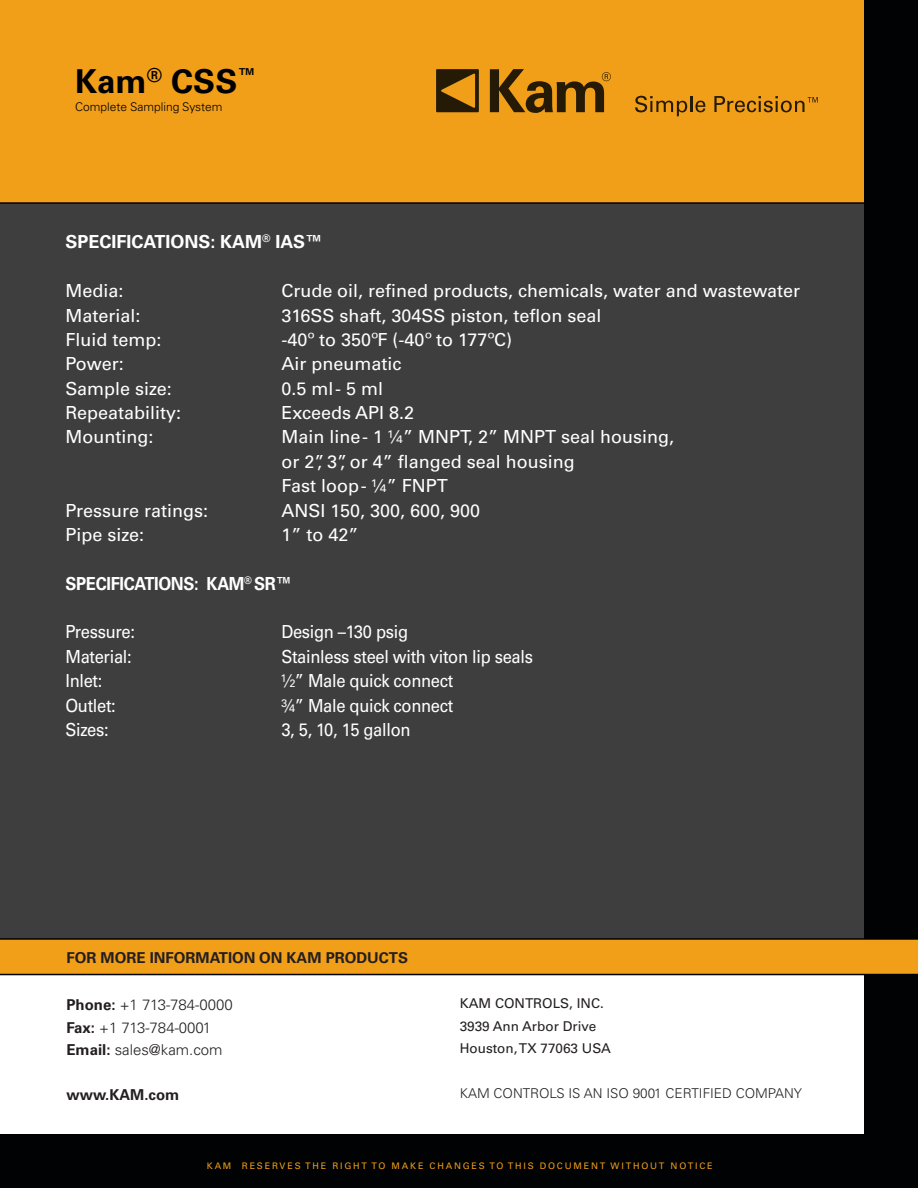
<style>
.page{position:relative;width:918px;height:1188px;background:#fff}
.page>*{position:absolute;margin:0;border:0;box-sizing:border-box;transform-origin:0 0}
.t1{font:700 33px "Univers LT Pro 65";color:#000}
.t2{font:18px/24.3px "Univers LT Pro 55 Roman";color:#fff}
.t3{font:18px "Univers LT Pro 55 Roman";letter-spacing:-.02em;color:#fff;scale:.92 1}
.t4{font:700 18px "Univers LT Pro 65";color:#fff}
.t5{font:700 18px "Univers LT Pro 65";letter-spacing:-.02em;color:#fff;scale:.92 1}
.t6{font:18px "Univers LT Pro 55 Roman";color:#fff;scale:.92 1}
.t7{font:300 15px/22.5px "Univers LT Pro 45";color:#231f20}
.t8{font:700 15px "Univers LT Pro 65";color:#231f20}
.t9{font:13.5px/22.5px "Univers LT Pro 55 Roman";color:#231f20}
.t10{font:300 13.5px "Univers LT Pro 45";color:#231f20}
.t11{font:300 12px "Univers LT Pro 45";color:#000}
.t12{font:9px "Univers LT Pro 55 Roman";letter-spacing:.2em;color:#f19e19}
.s1{font-family:"Univers LT Pro 65";font-weight:700}
</style>
<div class="page">
<div style="left:0;top:0;width:864px;height:203px;background:#f19e19"></div>
<div style="left:0;top:203px;width:864px;height:749px;background:#3e3e3f"></div>
<div style="left:864px;top:0;width:54px;height:1176px;background:#010203"></div>
<div style="left:0;top:1134px;width:918px;height:54px;background:#010203"></div>
<div style="left:0;top:940px;width:918px;height:34px;background:#f19e19"></div>
<hr style="left:0;top:974px;width:918px;height:1px;background:#010203">
<hr style="left:0;top:938px;width:918px;height:2px;background:#010203">
<svg style="left:436px;top:69px;width:43px;height:43px"></svg>
<svg style="left:490px;top:69px;width:121px;height:44px"></svg>
<svg style="left:635px;top:96px;width:71px;height:20px"></svg>
<svg style="left:714px;top:96px;width:104px;height:16px"></svg>
<hr style="left:0;top:202px;width:864px;height:2px;background:#010203">
<h1 class="t1" style="left:75px;top:62px;width:183px">Kam<sup>®</sup> CSS<sup>™</sup></h1>
<p class="t11" style="left:75px;top:99px;width:149px">Complete Sampling System</p>
<p class="t4" style="left:65px;top:231px;width:259px">SPECIFICATIONS: KAM<sup>®</sup> IAS™</p>
<p class="t2" style="left:65px;top:279px;width:60px">Media:</p>
<p class="t2" style="left:281px;top:279px;width:520px">Crude oil, refined products, chemicals, water and wastewater</p>
<p class="t2" style="left:65px;top:303px;width:77px">Material:</p>
<p class="t2" style="left:281px;top:303px;width:322px">316SS shaft, 304SS piston, teflon seal</p>
<p class="t2" style="left:65px;top:327px;width:98px">Fluid temp:</p>
<p class="t2" style="left:281px;top:327px;width:232px">-40º to 350ºF (-40º to 177ºC)</p>
<p class="t2" style="left:65px;top:352px;width:60px">Power:</p>
<p class="t2" style="left:281px;top:352px;width:122px">Air pneumatic</p>
<p class="t2" style="left:65px;top:376px;width:108px">Sample size:</p>
<p class="t2" style="left:281px;top:376px;width:103px">0.5 ml - 5 ml</p>
<p class="t2" style="left:65px;top:401px;width:117px">Repeatability:</p>
<p class="t2" style="left:281px;top:401px;width:134px">Exceeds API 8.2</p>
<p class="t2" style="left:65px;top:425px;width:90px">Mounting:</p>
<p class="t2" style="left:281px;top:425px;width:394px">Main line - 1 ¼” MNPT, 2” MNPT seal housing, or 2”, 3”, or 4” flanged seal housing<br>Fast loop - ¼” FNPT</p>
<p class="t2" style="left:65px;top:498px;width:144px">Pressure ratings:</p>
<p class="t2" style="left:281px;top:498px;width:200px">ANSI 150, 300, 600, 900</p>
<p class="t2" style="left:65px;top:522px;width:80px">Pipe size:</p>
<p class="t2" style="left:281px;top:522px;width:79px">1” to 42”</p>
<p class="t5" style="left:65px;top:573px;width:248px">SPECIFICATIONS: KAM<sup>®</sup> SR™</p>
<p class="t3" style="left:65px;top:621px;width:77px">Pressure:</p>
<p class="t3" style="left:281px;top:621px;width:139px">Design –130 psig</p>
<p class="t3" style="left:65px;top:646px;width:74px">Material:</p>
<p class="t3" style="left:281px;top:646px;width:275px">Stainless steel with viton lip seals</p>
<p class="t6" style="left:65px;top:670px;width:42px">Inlet:</p>
<p class="t3" style="left:281px;top:670px;width:188px">½” Male quick connect</p>
<p class="t6" style="left:65px;top:694px;width:56px">Outlet:</p>
<p class="t3" style="left:281px;top:694px;width:188px">¾” Male quick connect</p>
<p class="t6" style="left:65px;top:719px;width:49px">Sizes:</p>
<p class="t3" style="left:281px;top:719px;width:142px">3, 5, 10, 15 gallon</p>
<p class="t8" style="left:66px;top:949px;width:343px">FOR MORE INFORMATION ON KAM PRODUCTS</p>
<p class="t7" style="left:66px;top:994px;width:168px"><span class="s1">Phone:</span> +1 713-784-0000<br><span class="s1">Fax:</span> +1 713-784-0001<br><span class="s1">Email:</span> sales@kam.com</p>
<p class="t8" style="left:66px;top:1086px;width:114px">www.KAM.com</p>
<p class="t9" style="left:460px;top:992px;width:153px">KAM CONTROLS, INC.<br>3939 Ann Arbor Drive<br>Houston, TX 77063 USA</p>
<p class="t10" style="left:460px;top:1085px;width:344px">KAM CONTROLS IS AN ISO 9001 CERTIFIED COMPANY</p>
<p class="t12" style="left:207px;top:1160px;width:507px">KAM RESERVES THE RIGHT TO MAKE CHANGES TO THIS DOCUMENT WITHOUT NOTICE</p>
</div>
